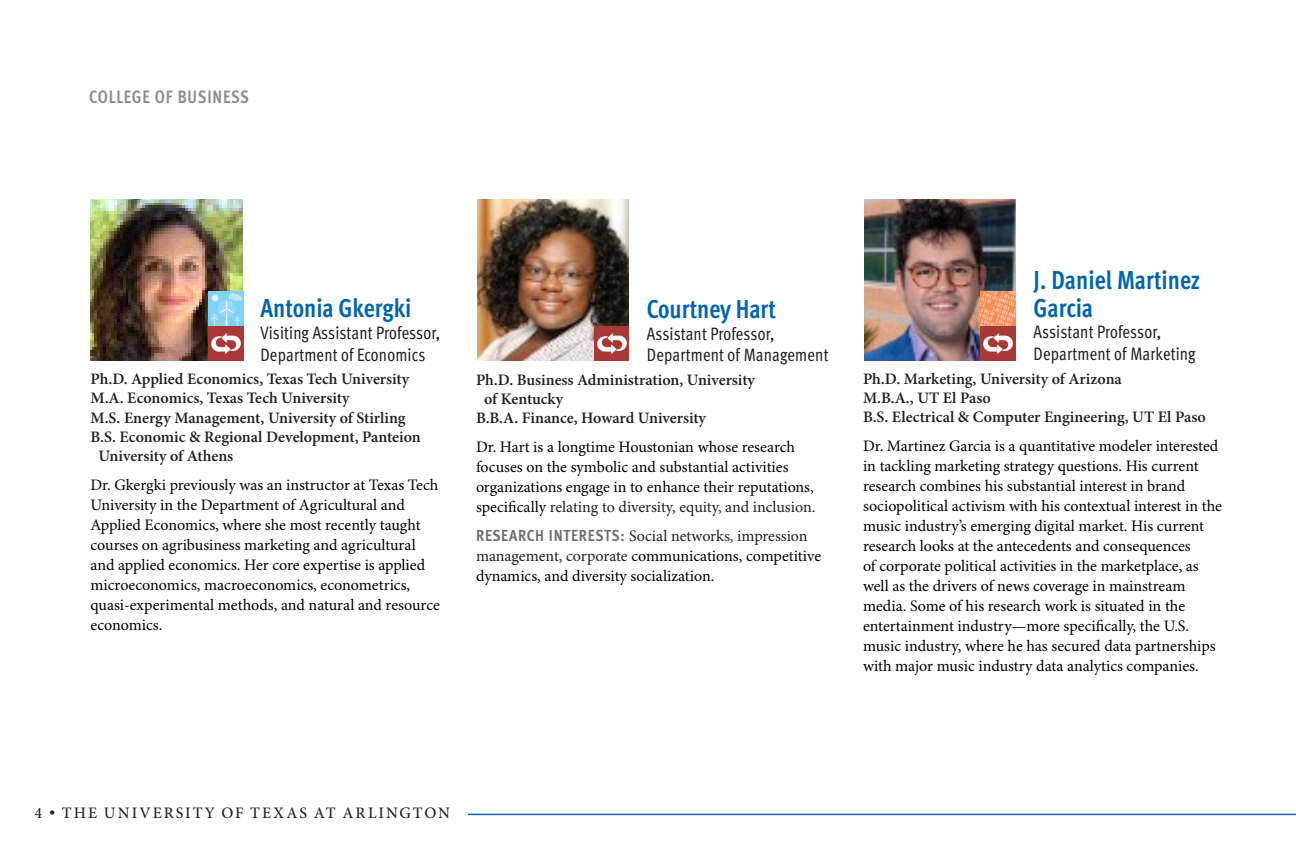
<style>
.page{position:relative;width:1296px;height:864px;background:#fff}
.page>*{position:absolute;margin:0;border:0;box-sizing:border-box;transform-origin:0 0}
.Names{font:700 26px/28px "Meta Cond";color:#0164b1;scale:.95 1}
.Titles{font:18px/21.6px "Meta Cond";letter-spacing:.01em;color:#231f20;scale:.95 1}
.Faculty_Info{font:700 18px "Meta Cond";letter-spacing:.04em;color:#8b8d90;scale:.95 1}
.body_text{font:16px/20px "Minion Pro";color:#000}
.experience{font:600 16px/19.2px "Minion Pro";color:#231f20}
.t1{font:500 16px "Minion Pro";letter-spacing:.125em;color:#231f20}
.s1{color:#231f20}
.s2{font-family:"Meta Cond";font-weight:700;color:#6c6d70}
</style>
<div class="page">
<hr style="left:469px;top:814px;width:827px;height:1px;background:#0164b1">
<img style="left:477px;top:200px;width:152px;height:161px">
<img style="left:864px;top:200px;width:152px;height:161px">
<img style="left:90px;top:200px;width:153px;height:161px">
<img style="left:209px;top:292px;width:34px;height:69px">
<img style="left:594px;top:326px;width:35px;height:35px">
<img style="left:981px;top:292px;width:34px;height:69px">
<p class="Faculty_Info" style="left:89px;top:86px;width:170px">COLLEGE OF BUSINESS</p>
<p class="Names" style="left:261px;top:294px;width:160px">Antonia Gkergki</p>
<p class="Titles" style="left:261px;top:322px;width:191px">Visiting Assistant Professor,<br>Department of Economics</p>
<p class="experience" style="left:90px;top:370px;width:320px">Ph.D. Applied Economics, Texas Tech University</p>
<p class="experience" style="left:90px;top:389px;width:260px">M.A. Economics, Texas Tech University</p>
<p class="experience" style="left:90px;top:409px;width:317px">M.S. Energy Management, University of Stirling</p>
<p class="experience" style="left:98px;top:428px;width:324px;text-indent:-8px">B.S. Economic &amp; Regional Development, Panteion<br>University of Athens</p>
<p class="body_text" style="left:90px;top:476px;width:351px">Dr. Gkergki previously was an instructor at Texas Tech University in the Department of Agricultural and Applied Economics, where she most recently taught courses on agribusiness marketing and agricultural and applied economics. Her core expertise is applied microeconomics, macroeconomics, econometrics, quasi-experimental methods, and natural and resource economics.</p>
<p class="Names" style="left:647px;top:295px;width:137px">Courtney Hart</p>
<p class="Titles" style="left:647px;top:323px;width:193px">Assistant Professor,<br>Department of Management</p>
<p class="experience" style="left:484px;top:371px;width:272px;text-indent:-8px">Ph.D. Business Administration, University of Kentucky</p>
<p class="experience" style="left:476px;top:409px;width:232px">B.B.A. Finance, Howard University</p>
<p class="body_text" style="left:476px;top:438px;width:341px">Dr. Hart is a longtime Houstonian whose research focuses on the symbolic and substantial activities organizations engage in to enhance their reputations, specifically <span class="s1">relating to diversity, equity, and inclusion.</span></p>
<p class="body_text" style="left:476px;top:527px;width:347px"><span class="s2">RESEARCH INTERESTS:</span> <span class="s1">Social networks, impression management, corporate</span> communications, competitive dynamics, and diversity socialization.</p>
<p class="Names" style="left:1034px;top:266px;width:177px">J. Daniel Martinez<br>Garcia</p>
<p class="Titles" style="left:1034px;top:321px;width:172px">Assistant Professor,<br>Department of Marketing</p>
<p class="experience" style="left:863px;top:370px;width:260px">Ph.D. Marketing, University of Arizona</p>
<p class="experience" style="left:863px;top:389px;width:129px">M.B.A., UT El Paso</p>
<p class="experience" style="left:863px;top:408px;width:344px">B.S. Electrical &amp; Computer Engineering, UT El Paso</p>
<p class="body_text" style="left:863px;top:437px;width:361px">Dr. Martinez Garcia is a quantitative modeler interested in tackling marketing strategy questions. His current research combines his substantial interest in brand sociopolitical activism with his contextual interest in the music industry’s emerging digital market. His current research looks at the antecedents and consequences<br>of corporate political activities in the marketplace, as well as the drivers of news coverage in mainstream media. Some of his research work is situated in the entertainment industry—more specifically, the U.S. music industry, where he has secured data partnerships with major music industry data analytics companies.</p>
<p class="t1" style="left:35px;top:802px;width:417px">4 • THE UNIVERSITY OF TEXAS AT ARLINGTON</p>
</div>
